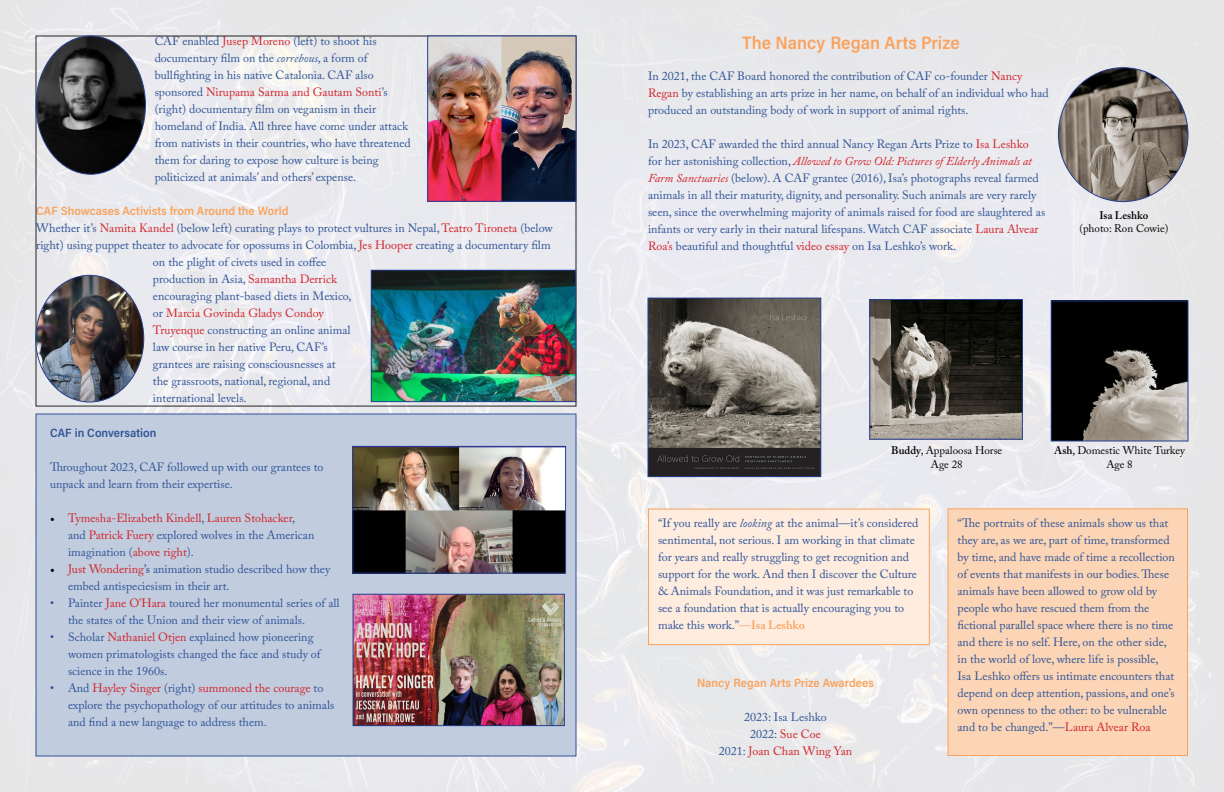
<style>
.page{position:relative;width:1224px;height:792px;background:#fff}
.page>*{position:absolute;margin:0;border:0;box-sizing:border-box;transform-origin:0 0}
.t1{font:18px "Acumin Variable Concept";color:#f9a25d}
.t2{font:12px/17px "Adobe Caslon Pro";color:#2f5496}
.t3{font:12px/17px "Adobe Caslon Pro";color:#d2232a}
.t4{font:12px "Acumin Variable Concept";color:#f9a25d}
.t5{font:12px "Acumin Variable Concept";color:#2f5496}
.t6{font:11px/13.2px "Adobe Caslon Pro";color:#000;text-align:center}
.t7{font:600 11px "Adobe Caslon Pro";color:#000}
.s1{color:#d2232a}
.s2{font-style:italic}
.s3{color:#2f5496}
.s4{font-family:"Minion Pro";color:#000}
.s5{color:#25408f}
.s6{font-style:italic;color:#d2232a}
.s7{font-weight:600}
.s8{color:#f9a25d}
.s9{font-weight:600;color:#f9a25d}
</style>
<div class="page">
<img style="left:0;top:0;width:1224px;height:792px">
<div style="left:36px;top:414px;width:540px;height:342px;background:#c1ccdf"></div>
<img style="left:36px;top:275px;width:108px;height:127px">
<img style="left:36px;top:36px;width:109px;height:138px">
<img style="left:429px;top:38px;width:145px;height:162px">
<div style="left:427px;top:36px;width:149px;height:166px;border:1px solid #25408f"></div>
<img style="left:373px;top:272px;width:201px;height:128px">
<div style="left:371px;top:270px;width:205px;height:132px;border:1px solid #25408f"></div>
<img style="left:355px;top:596px;width:208px;height:128px">
<div style="left:353px;top:594px;width:212px;height:132px;border:1px solid #25408f"></div>
<img style="left:355px;top:448px;width:209px;height:123px">
<div style="left:353px;top:446px;width:213px;height:127px;border:1px solid #25408f"></div>
<img style="left:1058px;top:68px;width:130px;height:134px">
<img style="left:872px;top:301px;width:149px;height:136px">
<div style="left:870px;top:299px;width:153px;height:140px;border:1px solid #25408f"></div>
<img style="left:1053px;top:303px;width:133px;height:136px">
<div style="left:1051px;top:301px;width:137px;height:140px;border:1px solid #25408f"></div>
<div style="left:948px;top:509px;width:240px;height:247px;background:#fcd5b6"></div>
<div style="left:948px;top:508px;width:240px;height:248px;border:1px solid #f9a25d"></div>
<img style="left:650px;top:300px;width:169px;height:175px">
<div style="left:648px;top:298px;width:173px;height:179px;border:1px solid #25408f"></div>
<div style="left:648px;top:509px;width:281px;height:136px;background:#feecdf"></div>
<div style="left:648px;top:509px;width:282px;height:136px;border:1px solid #f9a25d"></div>
<p class="t2" style="left:155px;top:32px;width:258px">CAF enabled <span class="s1">Jusep Moreno</span> (left) to shoot his documentary film on the <span class="s2">correbous</span>, a form of bullfighting in his native Catalonia. CAF also sponsored <span class="s1">Nirupama Sarma and Gautam Sonti</span>’s (right) documentary film on veganism in their homeland of India. All three have come under attack from nativists in their countries, who have threatened them for daring to expose how culture is being politicized at animals’ and others’ expense.</p>
<p class="t4" style="left:36px;top:203px;width:254px">CAF Showcases Activists from Around the World</p>
<p class="t2" style="left:36px;top:219px;width:518px">Whether it’s <span class="s1">Namita Kandel</span> (below left) curating plays to protect vultures in Nepal, <span class="s1">Teatro Tironeta</span> (below</p>
<p class="t2" style="left:36px;top:236px;width:516px">right) using puppet theater to advocate for opossums in Colombia, <span class="s1">Jes Hooper</span> creating a documentary film</p>
<p class="t2" style="left:153px;top:253px;width:175px">on the plight of civets used in coffee</p>
<p class="t2" style="left:153px;top:270px;width:186px">production in Asia, <span class="s1">Samantha Derrick</span></p>
<p class="t2" style="left:153px;top:287px;width:200px">encouraging plant-based diets in Mexico,</p>
<p class="t3" style="left:153px;top:304px;width:172px"><span class="s3">or</span> Marcia Govinda Gladys Condoy</p>
<p class="t2" style="left:153px;top:321px;width:199px"><span class="s1">Truyenque</span> constructing an online animal</p>
<p class="t2" style="left:153px;top:338px;width:176px">law course in her native Peru, CAF’s</p>
<p class="t2" style="left:153px;top:355px;width:184px">grantees are raising consciousnesses at</p>
<p class="t2" style="left:153px;top:372px;width:179px">the grassroots, national, regional, and</p>
<p class="t2" style="left:153px;top:390px;width:95px">international levels.</p>
<p class="t5" style="left:50px;top:424px;width:108px">CAF in Conversation</p>
<p class="t2" style="left:50px;top:458px;width:275px">Throughout 2023, CAF followed up with our grantees to unpack and learn from their expertise.</p>
<p class="t3" style="left:68px;top:509px;width:248px;text-indent:-18px"><span class="s4">•</span> Tymesha-Elizabeth Kindell<span class="s3">,</span> Lauren Stohacker<span class="s3">, and</span> Patrick Fuery <span class="s3">explored wolves in the American imagination (</span>above right<span class="s3">).</span></p>
<p class="t2" style="left:68px;top:560px;width:264px;text-indent:-18px"><span class="s4">•</span> <span class="s1">Just Wondering</span><span class="s5">’s</span> animation studio described how they embed antispeciesism in their art.</p>
<p class="t2" style="left:68px;top:594px;width:273px;text-indent:-18px">• Painter <span class="s1">Jane O’Hara</span> toured her monumental series of all the states of the Union and their view of animals.</p>
<p class="t2" style="left:68px;top:628px;width:254px;text-indent:-18px">• Scholar <span class="s1">Nathaniel Otjen</span> explained how pioneering women primatologists changed the face and study of science in the 1960s.</p>
<p class="t2" style="left:68px;top:679px;width:268px;text-indent:-18px">• And <span class="s1">Hayley Singer</span> (right) <span class="s1">summoned the courage</span> to explore the psychopathology of our attitudes to animals and find a new language to address them.</p>
<h1 class="t1" style="left:742px;top:31px;width:219px">The Nancy Regan Arts Prize</h1>
<p class="t2" style="left:648px;top:68px;width:402px">In 2021, the CAF Board honored the contribution of CAF co-founder <span class="s1">Nancy<br>Regan</span> by establishing an arts prize in her name, on behalf of an individual who had produced an outstanding body of work in support of animal rights.</p>
<p class="t2" style="left:648px;top:136px;width:399px">In 2023, CAF awarded the third annual Nancy Regan Arts Prize to <span class="s1">Isa Leshko </span>for her astonishing collection, <span class="s6">Allowed to Grow Old: Pictures of Elderly Animals at Farm Sanctuaries</span> (below). A CAF grantee (2016), Isa’s photographs reveal farmed animals in all their maturity, dignity, and personality. Such animals are very rarely seen, since the overwhelming majority of animals raised for food are slaughtered as infants or very early in their natural lifespans. Watch CAF associate <span class="s1">Laura Alvear Roa’s</span> beautiful and thoughtful <span class="s1">video essay</span> on Isa Leshko’s work.</p>
<p class="t7" style="left:1099px;top:209px;width:51px">Isa Leshko</p>
<p class="t6" style="left:1079px;top:222px;width:91px">(photo: Ron Cowie)</p>
<p class="t6" style="left:891px;top:444px;width:113px"><span class="s7">Buddy</span>, Appaloosa Horse<br>Age 28</p>
<p class="t6" style="left:1054px;top:444px;width:132px"><span class="s7">Ash</span>, Domestic White Turkey<br>Age 8</p>
<p class="t2" style="left:658px;top:515px;width:262px">“If you really are <span class="s2">looking</span> at the animal—it’s considered sentimental, not serious. I am working in that climate for years and really struggling to get recognition and support for the work. And then I discover the Culture &amp; Animals Foundation, and it was just remarkable to see a foundation that is actually encouraging you to make this work.”<span class="s8">—</span><span class="s9">Isa Leshko</span></p>
<p class="t4" style="left:697px;top:675px;width:179px">Nancy Regan Arts Prize Awardees</p>
<p class="t2" style="left:719px;top:708px;width:135px;text-align:center">2023: Isa Leshko<br>2022: <span class="s1">Sue Coe<br></span>2021: <span class="s1">Joan Chan Wing Yan</span></p>
<p class="t2" style="left:958px;top:514px;width:219px">“The portraits of these animals show us that they are, as we are, part of time, transformed by time, and have made of time a recollection of events that manifests in our bodies. These animals have been allowed to grow old by people who have rescued them from the fictional parallel space where there is no time and there is no self. Here, on the other side, in the world of love, where life is possible, Isa Leshko offers us intimate encounters that depend on deep attention, passions, and one’s own openness to the other: to be vulnerable and to be changed.”—<span class="s1">Laura Alvear Roa</span></p>
</div>
